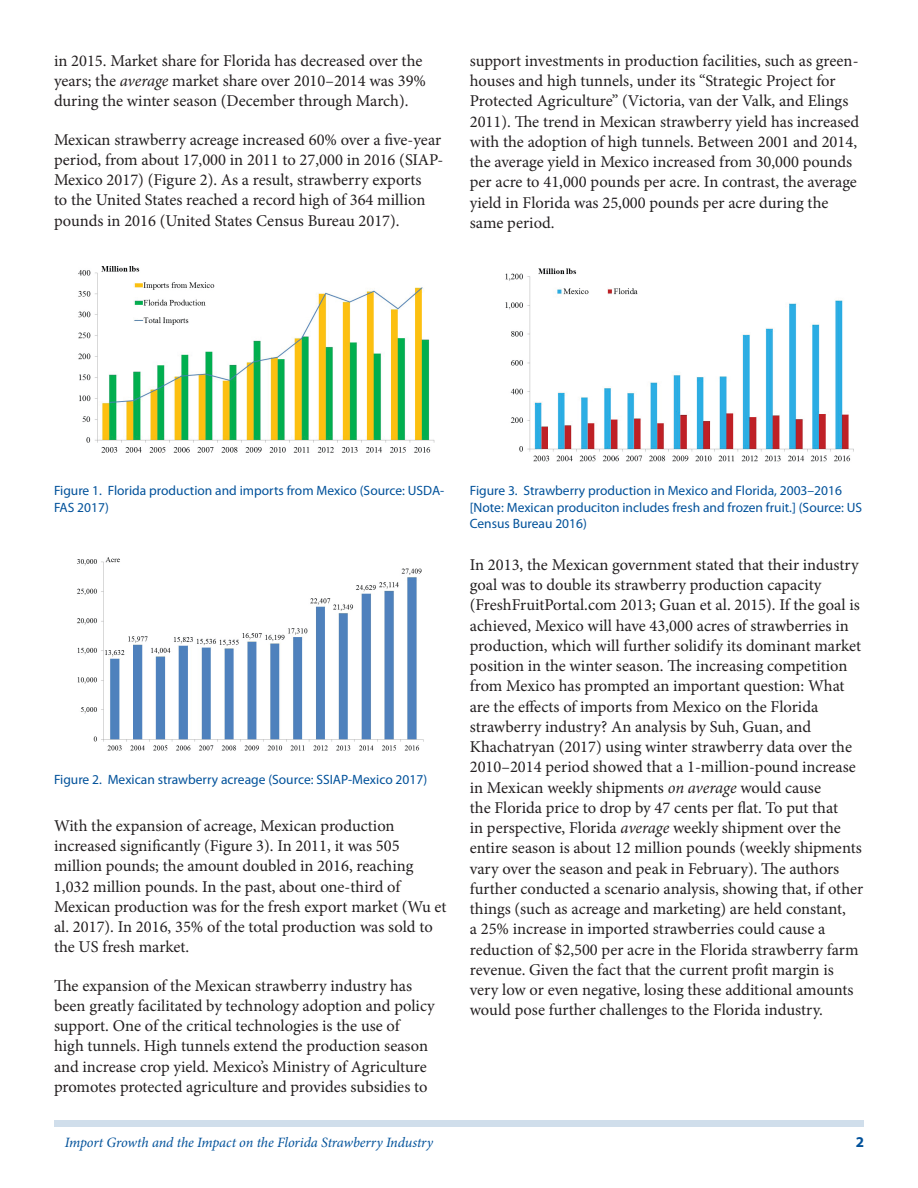
<style>
.page{position:relative;width:918px;height:1188px;background:#fff}
.page>*{position:absolute;margin:0;border:0;box-sizing:border-box;transform-origin:0 0}
.Paragraph{font:16.5px/20.2px "Minion Pro";color:#231f20}
.t1{font:700 15px "Myriad Pro";color:#01519a}
.RunningTitleItalics{font:italic 14.25px "Minion Pro";letter-spacing:-.01em;color:#01519a}
.FigureCaption{font:13.5px/16.5px "Myriad Pro";color:#01519a}
.s1{font-style:italic}
</style>
<div class="page">
<div style="left:54px;top:1120px;width:810px;height:7px;background:#d0deeb"></div>
<img style="left:78px;top:266px;width:357px;height:187px">
<img style="left:77px;top:557px;width:347px;height:194px">
<img style="left:505px;top:268px;width:349px;height:194px">
<p class="Paragraph" style="left:54px;top:51px;width:374px">in 2015. Market share for Florida has decreased over the years; the <span class="s1">average</span> market share over 2010–2014 was 39% during the winter season (December through March).</p>
<p class="Paragraph" style="left:54px;top:129px;width:391px">Mexican strawberry acreage increased 60% over a five-year period, from about 17,000 in 2011 to 27,000 in 2016 (SIAP-Mexico 2017) (Figure 2). As a result, strawberry exports<br>to the United States reached a record high of 364 million pounds in 2016 (United States Census Bureau 2017).</p>
<p class="Paragraph" style="left:470px;top:51px;width:391px">support investments in production facilities, such as green&shy;houses and high tunnels, under its “Strategic Project for Protected Agriculture” (Victoria, van der Valk, and Elings 2011). The trend in Mexican strawberry yield has increased with the adoption of high tunnels. Between 2001 and 2014, the average yield in Mexico increased from 30,000 pounds per acre to 41,000 pounds per acre. In contrast, the average yield in Florida was 25,000 pounds per acre during the same period.</p>
<p class="FigureCaption" style="left:54px;top:482px;width:392px">Figure 1. Florida production and imports from Mexico (Source: USDA-<br>FAS 2017)</p>
<p class="FigureCaption" style="left:54px;top:771px;width:375px">Figure 2. Mexican strawberry acreage (Source: SSIAP-Mexico 2017)</p>
<p class="Paragraph" style="left:54px;top:816px;width:394px">With the expansion of acreage, Mexican production increased significantly (Figure 3). In 2011, it was 505 million pounds; the amount doubled in 2016, reaching 1,032 million pounds. In the past, about one-third of Mexican production was for the fresh export market (Wu et al. 2017). In 2016, 35% of the total production was sold to the US fresh market.</p>
<p class="Paragraph" style="left:54px;top:975px;width:382px">The expansion of the Mexican strawberry industry has been greatly facilitated by technology adoption and policy support. One of the critical technologies is the use of<br>high tunnels. High tunnels extend the production season and increase crop yield. Mexico’s Ministry of Agriculture promotes protected agriculture and provides subsidies to</p>
<p class="FigureCaption" style="left:470px;top:482px;width:394px">Figure 3. Strawberry production in Mexico and Florida, 2003–2016 [Note: Mexican produciton includes fresh and frozen fruit.] (Source: US<br>Census Bureau 2016)</p>
<p class="Paragraph" style="left:470px;top:555px;width:395px">In 2013, the Mexican government stated that their industry goal was to double its strawberry production capacity (FreshFruitPortal.com 2013; Guan et al. 2015). If the goal is achieved, Mexico will have 43,000 acres of strawberries in production, which will further solidify its dominant market position in the winter season. The increasing competition from Mexico has prompted an important question: What are the effects of imports from Mexico on the Florida strawberry industry? An analysis by Suh, Guan, and Khachatryan (2017) using winter strawberry data over the 2010–2014 period showed that a 1-million-pound increase in Mexican weekly shipments <span class="s1">on average</span> would cause<br>the Florida price to drop by 47 cents per flat. To put that<br>in perspective, Florida <span class="s1">average</span> weekly shipment over the entire season is about 12 million pounds (weekly shipments vary over the season and peak in February). The authors further conducted a scenario analysis, showing that, if other things (such as acreage and marketing) are held constant,<br>a 25% increase in imported strawberries could cause a reduction of $2,500 per acre in the Florida strawberry farm revenue. Given the fact that the current profit margin is very low or even negative, losing these additional amounts would pose further challenges to the Florida industry.</p>
<p class="RunningTitleItalics" style="left:65px;top:1133px;width:370px">Import Growth and the Impact on the Florida Strawberry Industry</p>
<p class="t1" style="left:856px;top:1133px;width:10px">2</p>
</div>
